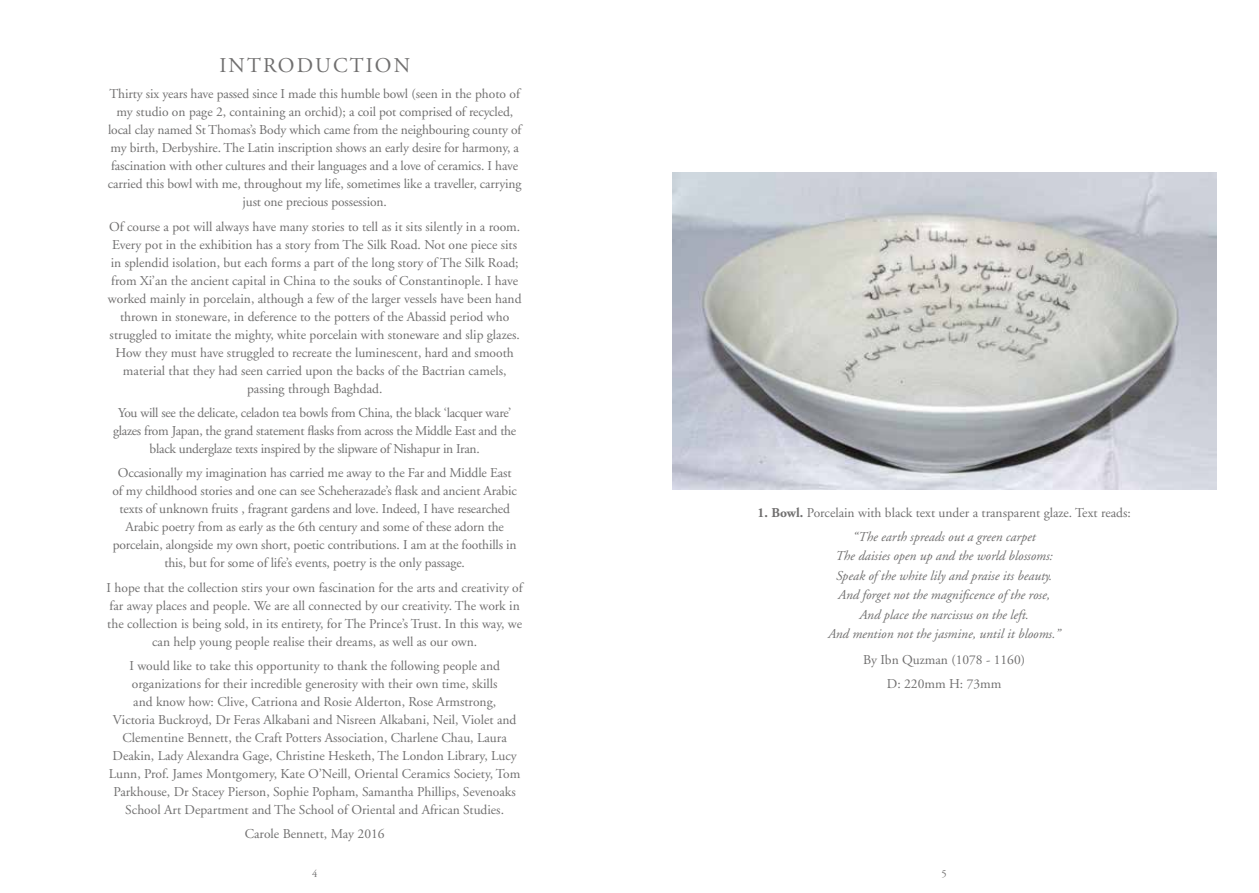
<style>
.page{position:relative;width:1259px;height:893px;background:#fff}
.page>*{position:absolute;margin:0;border:0;box-sizing:border-box;transform-origin:0 0}
.t1{font:21px "Adobe Garamond";letter-spacing:.1em;color:#706f6f}
.t2{font:13.5px/18px "Adobe Garamond";color:#706f6f;text-align:center}
.t3{font:13.5px/18px "Adobe Garamond";letter-spacing:-.02em;color:#706f6f;text-align:center}
.t4{font:italic 13.5px/19.5px "Adobe Garamond";color:#706f6f;text-align:center}
.t5{font:10.5px "Adobe Garamond";color:#706f6f}
.s1{font-weight:700}
.s2{font-style:italic}
</style>
<div class="page">
<img style="left:672px;top:172px;width:544px;height:318px">
<h1 class="t1" style="left:219px;top:54px;width:192px">INTRODUCTION</h1>
<p class="t2" style="left:108px;top:85px;width:415px">Thirty six years have passed since I made this humble bowl (seen in the photo of my studio on page 2, containing an orchid); a coil pot comprised of recycled, local clay named St Thomas’s Body which came from the neighbouring county of my birth, Derbyshire. The Latin inscription shows an early desire for harmony, a fascination with other cultures and their languages and a love of ceramics. I have carried this bowl with me, throughout my life, sometimes like a traveller, carrying just one precious possession.</p>
<p class="t2" style="left:108px;top:218px;width:415px">Of course a pot will always have many stories to tell as it sits silently in a room.<br>Every pot in the exhibition has a story from The Silk Road. Not one piece sits in splendid isolation, but each forms a part of the long story of The Silk Road; from Xi’an the ancient capital in China to the souks of Constantinople. I have worked mainly in porcelain, although a few of the larger vessels have been hand thrown in stoneware, in deference to the potters of the Abassid period who struggled to imitate the mighty, white porcelain with stoneware and slip glazes.<br>How they must have struggled to recreate the luminescent, hard and smooth material that they had seen carried upon the backs of the Bactrian camels, passing through Baghdad.</p>
<p class="t3" style="left:113px;top:404px;width:405px">You will see the delicate, celadon tea bowls from China, the black ‘lacquer ware’ glazes from Japan, the grand statement flasks from across the Middle East and the black underglaze texts inspired by the slipware of Nishapur in Iran.</p>
<p class="t2" style="left:112px;top:464px;width:406px">Occasionally my imagination has carried me away to the Far and Middle East of my childhood stories and one can see Scheherazade’s flask and ancient Arabic texts of unknown fruits , fragrant gardens and love. Indeed, I have researched Arabic poetry from as early as the 6th century and some of these adorn the porcelain, alongside my own short, poetic contributions. I am at the foothills in this, but for some of life’s events, poetry is the only passage.</p>
<p class="t2" style="left:107px;top:579px;width:418px">I hope that the collection stirs your own fascination for the arts and creativity of far away places and people. We are all connected by our creativity. The work in the collection is being sold, in its entirety, for The Prince’s Trust. In this way, we can help young people realise their dreams, as well as our own.</p>
<p class="t2" style="left:109px;top:657px;width:413px">I would like to take this opportunity to thank the following people and organizations for their incredible generosity with their own time, skills<br>and know how: Clive, Catriona and Rosie Alderton, Rose Armstrong,<br>Victoria Buckroyd, Dr Feras Alkabani and Nisreen Alkabani, Neil, Violet and Clementine Bennett, the Craft Potters Association, Charlene Chau, Laura Deakin, Lady Alexandra Gage, Christine Hesketh, The London Library, Lucy Lunn, Prof. James Montgomery, Kate O’Neill, Oriental Ceramics Society, Tom Parkhouse, Dr Stacey Pierson, Sophie Popham, Samantha Phillips, Sevenoaks School Art Department and The School of Oriental and African Studies.</p>
<p class="t2" style="left:245px;top:825px;width:141px">Carole Bennett, May 2016</p>
<p class="t2" style="left:757px;top:501px;width:375px;line-height:23.7px"><span class="s1">1. Bowl.</span> Porcelain with black text under a transparent glaze. Text reads: <span class="s2">“The earth spreads out a green carpet</span></p>
<p class="t4" style="left:828px;top:546px;width:234px">The daisies open up and the world blossoms:<br>Speak of the white lily and praise its beauty.<br>And forget not the magnificence of the rose, And place the narcissus on the left.<br>And mention not the jasmine, until it blooms.”</p>
<p class="t2" style="left:863px;top:648px;width:163px;line-height:23.7px">By Ibn Quzman (1078 - 1160)<br>D: 220mm H: 73mm</p>
<p class="t5" style="left:312px;top:868px;width:7px">4</p>
<p class="t5" style="left:941px;top:868px;width:7px">5</p>
</div>
